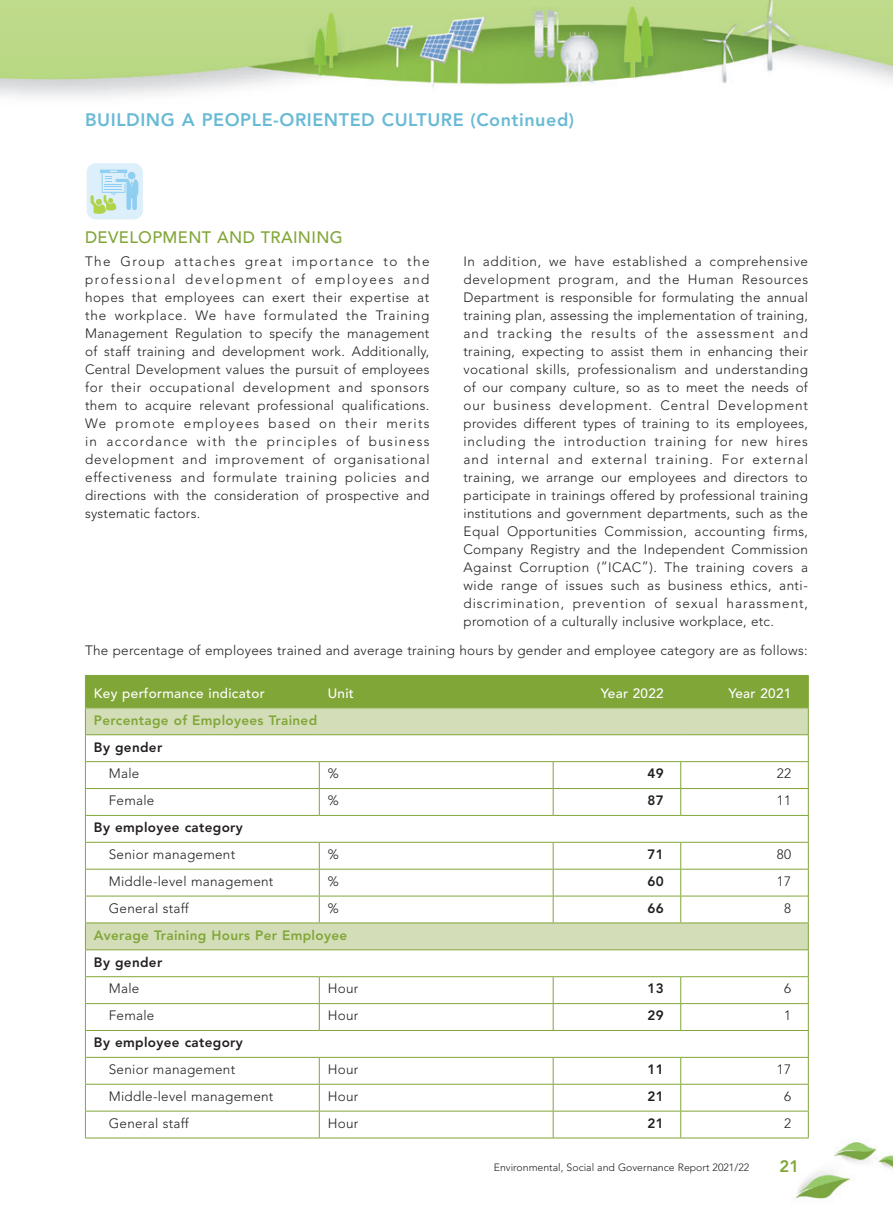
<style>
.page{position:relative;width:893px;height:1212px;background:#fff}
.page>*{position:absolute;margin:0;border:0;box-sizing:border-box;transform-origin:0 0}
.t1{font:800 18px "Avenir LT Std";letter-spacing:.03em;color:#6abad6}
.Heading_1{font:500 16.5px "Avenir LT Std";letter-spacing:.025em;color:#81a638}
.t2{font:800 16.5px "Avenir LT Std";color:#81a638}
.Body_Text{font:300 13.5px/18px "Avenir LT Std";letter-spacing:.02em;color:#231f20;text-align:justify}
.Body_Text-2{font:800 13.5px "Avenir LT Std";letter-spacing:.025em;color:#231f20}
.Body_Text-3{font:800 13.5px "Avenir LT Std";letter-spacing:.025em;color:#81a638}
.Body_Text-4{font:500 13.5px "Avenir LT Std";letter-spacing:.025em;color:#fff}
.t3{font:300 10.5px "Avenir LT Std";color:#231f20}
</style>
<div class="page">
<img style="left:0;top:0;width:893px;height:1199px">
<div style="left:87px;top:163px;width:56px;height:56px;background:#dceffa;border-radius:9px"></div>
<svg style="left:91px;top:170px;width:47px;height:44px"></svg>
<hr style="left:85px;top:1137px;width:234px;height:1px;background:#81a638">
<hr style="left:319px;top:1137px;width:234px;height:1px;background:#81a638">
<svg style="left:85px;top:675px;width:724px;height:462px"></svg>
<hr style="left:553px;top:976px;width:128px;height:1px;background:#81a638">
<hr style="left:681px;top:976px;width:128px;height:1px;background:#81a638">
<hr style="left:553px;top:1003px;width:128px;height:1px;background:#81a638">
<hr style="left:681px;top:1003px;width:128px;height:1px;background:#81a638">
<hr style="left:553px;top:1030px;width:128px;height:1px;background:#81a638">
<hr style="left:681px;top:1030px;width:128px;height:1px;background:#81a638">
<hr style="left:553px;top:1057px;width:128px;height:1px;background:#81a638">
<hr style="left:681px;top:1057px;width:128px;height:1px;background:#81a638">
<hr style="left:553px;top:1084px;width:128px;height:1px;background:#81a638">
<hr style="left:681px;top:1084px;width:128px;height:1px;background:#81a638">
<hr style="left:553px;top:1111px;width:128px;height:1px;background:#81a638">
<hr style="left:681px;top:1111px;width:128px;height:1px;background:#81a638">
<hr style="left:553px;top:1137px;width:128px;height:1px;background:#81a638">
<hr style="left:681px;top:1137px;width:128px;height:1px;background:#81a638">
<h1 class="t1" style="left:85px;top:109px;width:491px">BUILDING A PEOPLE-ORIENTED CULTURE (Continued)</h1>
<p class="Heading_1" style="left:85px;top:228px;width:259px">DEVELOPMENT AND TRAINING</p>
<p class="Body_Text" style="left:85px;top:252px;width:346px">The Group attaches great importance to the professional development of employees and hopes that employees can exert their expertise at the workplace. We have formulated the Training Management Regulation to specify the management of staff training and development work. Additionally, Central Development values the pursuit of employees for their occupational development and sponsors them to acquire relevant professional qualifications.<br>We promote employees based on their merits in accordance with the principles of business development and improvement of organisational effectiveness and formulate training policies and directions with the consideration of prospective and systematic factors.</p>
<p class="Body_Text" style="left:463px;top:252px;width:346px">In addition, we have established a comprehensive development program, and the Human Resources Department is responsible for formulating the annual training plan, assessing the implementation of training, and tracking the results of the assessment and training, expecting to assist them in enhancing their vocational skills, professionalism and understanding of our company culture, so as to meet the needs of our business development. Central Development provides different types of training to its employees, including the introduction training for new hires and internal and external training. For external training, we arrange our employees and directors to participate in trainings offered by professional training institutions and government departments, such as the Equal Opportunities Commission, accounting firms, Company Registry and the Independent Commission Against Corruption (“ICAC”). The training covers a wide range of issues such as business ethics, anti&shy;discrimination, prevention of sexual harassment, promotion of a culturally inclusive workplace, etc.</p>
<p class="Body_Text" style="left:85px;top:642px;width:724px">The percentage of employees trained and average training hours by gender and employee category are as follows:</p>
<p class="Body_Text-4" style="left:94px;top:685px;width:172px">Key performance indicator</p>
<p class="Body_Text-4" style="left:328px;top:685px;width:28px">Unit</p>
<p class="Body_Text-4" style="left:601px;top:685px;width:64px">Year 2022</p>
<p class="Body_Text-4" style="left:728px;top:685px;width:64px">Year 2021</p>
<p class="Body_Text-3" style="left:94px;top:712px;width:225px">Percentage of Employees Trained</p>
<p class="Body_Text-2" style="left:94px;top:739px;width:70px">By gender</p>
<p class="Body_Text" style="left:109px;top:765px;width:32px">Male</p>
<p class="Body_Text" style="left:328px;top:765px;width:13px">%</p>
<p class="Body_Text-2" style="left:647px;top:766px;width:18px">49</p>
<p class="Body_Text" style="left:777px;top:765px;width:16px">22</p>
<p class="Body_Text" style="left:109px;top:792px;width:47px">Female</p>
<p class="Body_Text" style="left:328px;top:792px;width:13px">%</p>
<p class="Body_Text-2" style="left:647px;top:792px;width:18px">87</p>
<p class="Body_Text" style="left:777px;top:792px;width:16px">11</p>
<p class="Body_Text-2" style="left:94px;top:819px;width:150px">By employee category</p>
<p class="Body_Text" style="left:109px;top:845px;width:128px">Senior management</p>
<p class="Body_Text" style="left:328px;top:845px;width:13px">%</p>
<p class="Body_Text-2" style="left:647px;top:846px;width:18px">71</p>
<p class="Body_Text" style="left:777px;top:845px;width:16px">80</p>
<p class="Body_Text" style="left:109px;top:872px;width:166px">Middle-level management</p>
<p class="Body_Text" style="left:328px;top:872px;width:13px">%</p>
<p class="Body_Text-2" style="left:647px;top:873px;width:18px">60</p>
<p class="Body_Text" style="left:777px;top:872px;width:16px">17</p>
<p class="Body_Text" style="left:109px;top:899px;width:82px">General staff</p>
<p class="Body_Text" style="left:328px;top:899px;width:13px">%</p>
<p class="Body_Text-2" style="left:647px;top:900px;width:18px">66</p>
<p class="Body_Text" style="left:784px;top:899px;width:9px">8</p>
<p class="Body_Text-3" style="left:94px;top:927px;width:255px">Average Training Hours Per Employee</p>
<p class="Body_Text-2" style="left:94px;top:954px;width:70px">By gender</p>
<p class="Body_Text" style="left:109px;top:980px;width:32px">Male</p>
<p class="Body_Text" style="left:328px;top:980px;width:32px">Hour</p>
<p class="Body_Text-2" style="left:647px;top:981px;width:18px">13</p>
<p class="Body_Text" style="left:784px;top:980px;width:9px">6</p>
<p class="Body_Text" style="left:109px;top:1007px;width:47px">Female</p>
<p class="Body_Text" style="left:328px;top:1007px;width:32px">Hour</p>
<p class="Body_Text-2" style="left:647px;top:1008px;width:18px">29</p>
<p class="Body_Text" style="left:784px;top:1007px;width:9px">1</p>
<p class="Body_Text-2" style="left:94px;top:1034px;width:150px">By employee category</p>
<p class="Body_Text" style="left:109px;top:1060px;width:128px">Senior management</p>
<p class="Body_Text" style="left:328px;top:1060px;width:32px">Hour</p>
<p class="Body_Text-2" style="left:647px;top:1061px;width:18px">11</p>
<p class="Body_Text" style="left:777px;top:1060px;width:16px">17</p>
<p class="Body_Text" style="left:109px;top:1087px;width:166px">Middle-level management</p>
<p class="Body_Text" style="left:328px;top:1087px;width:32px">Hour</p>
<p class="Body_Text-2" style="left:647px;top:1088px;width:18px">21</p>
<p class="Body_Text" style="left:784px;top:1087px;width:9px">6</p>
<p class="Body_Text" style="left:109px;top:1114px;width:82px">General staff</p>
<p class="Body_Text" style="left:328px;top:1114px;width:32px">Hour</p>
<p class="Body_Text-2" style="left:647px;top:1115px;width:18px">21</p>
<p class="Body_Text" style="left:784px;top:1114px;width:9px">2</p>
<p class="t3" style="left:494px;top:1161px;width:257px">Environmental, Social and Governance Report 2021/22</p>
<p class="t2" style="left:779px;top:1156px;width:21px">21</p>
</div>
